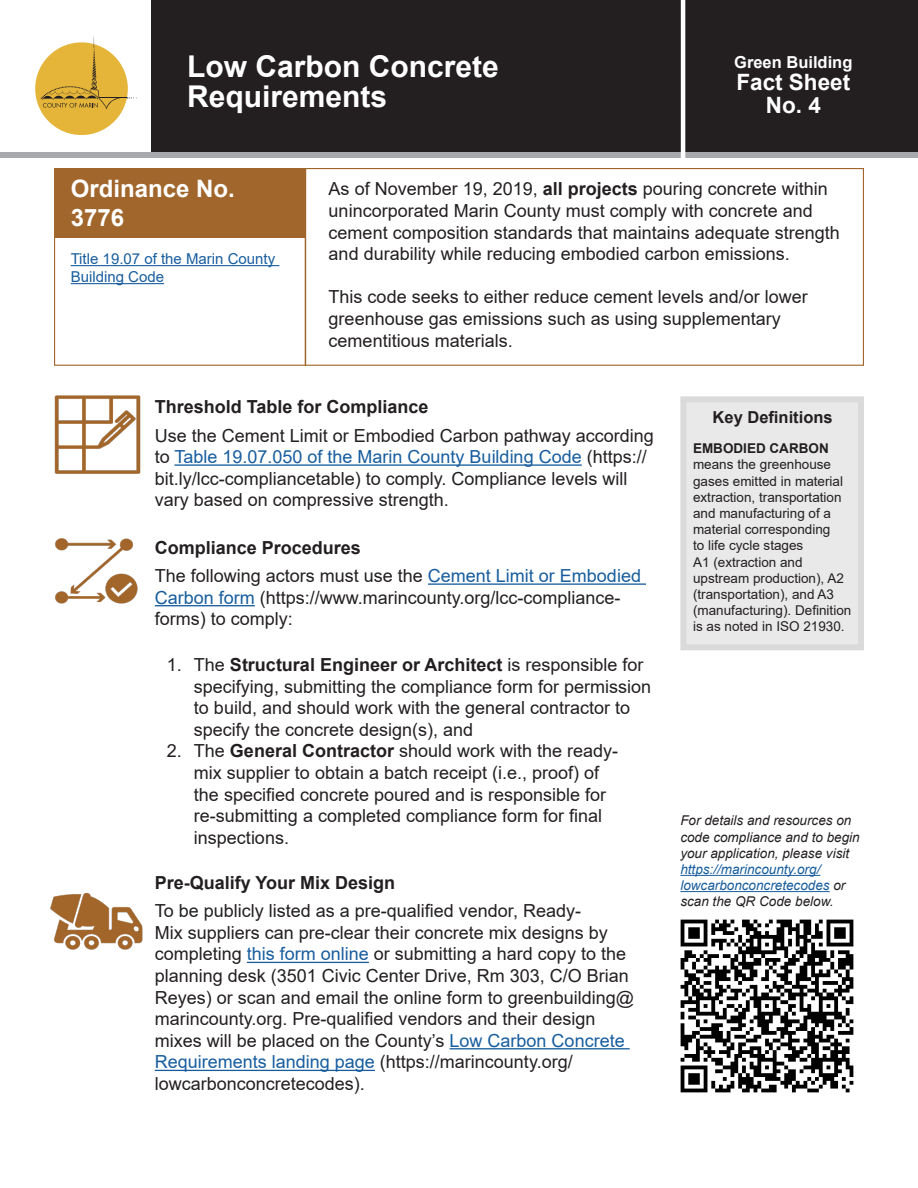
<style>
.page{position:relative;width:918px;height:1188px;background:#fff}
.page>*{position:absolute;margin:0;border:0;box-sizing:border-box;transform-origin:0 0}
.Heading_1_Title{font:700 30px/30px "Arial";color:#fff}
.Heading_2_Ordinance{font:700 24px "Arial";color:#fff}
.Heading_2_Factsheet{font:700 22.5px "Arial";color:#fff}
.t1{font:18px/21.6px "Arial";color:#231f20}
.Heading_3{font:700 18px "Arial";color:#231f20}
.t2{font:700 16.5px "Arial";color:#231f20}
.Heading_2_Factsheet-2{font:700 16.5px "Arial";color:#fff}
.Ordinance_subtitle{font:15px/18px "Arial";color:#175d9e}
.More_Info_Paragraph{font:13.5px/16.2px "Arial";color:#231f20}
.t3{font:italic 13.5px/16.2px "Arial";color:#231f20}
.t4{font:italic 13.5px/16.2px "Arial";color:#175d9e}
.s1{font-weight:700}
.s2{color:#175d9e}
.s3{color:#231f20}
</style>
<div class="page">
<div style="left:151px;top:0;width:767px;height:155px;background:#231f20"></div>
<div style="left:35px;top:42px;width:93px;height:93px;background:#e5b53a;border-radius:50%"></div>
<svg style="left:41px;top:36px;width:96px;height:73px"></svg>
<div style="left:54px;top:169px;width:251px;height:68px;background:#a1662c"></div>
<hr style="left:71px;top:265px;width:208px;height:1px;background:#175d9e">
<hr style="left:71px;top:283px;width:93px;height:1px;background:#175d9e">
<div style="left:54px;top:168px;width:810px;height:198px;border:1px solid #a1662c"></div>
<hr style="left:305px;top:168px;width:1px;height:198px;background:#a1662c">
<div style="left:0;top:153px;width:917px;height:5px;background:#a8a9ad"></div>
<hr style="left:681px;top:0;width:4px;height:162px;background:#fff">
<div style="left:680px;top:396px;width:184px;height:254px;background:linear-gradient(to right,#e8e8e9,#e7e7e8)"></div>
<img style="left:54px;top:395px;width:87px;height:79px">
<img style="left:55px;top:538px;width:83px;height:66px">
<img style="left:50px;top:892px;width:93px;height:58px">
<hr style="left:174px;top:464px;width:408px;height:2px;background:#175d9e">
<hr style="left:428px;top:583px;width:218px;height:2px;background:#175d9e">
<hr style="left:155px;top:605px;width:100px;height:1px;background:#175d9e">
<hr style="left:247px;top:962px;width:122px;height:1px;background:#175d9e">
<hr style="left:450px;top:1048px;width:180px;height:1px;background:#175d9e">
<hr style="left:155px;top:1070px;width:220px;height:1px;background:#175d9e">
<img style="left:680px;top:919px;width:174px;height:174px">
<hr style="left:680px;top:875px;width:140px;height:1px;background:#175d9e">
<hr style="left:680px;top:891px;width:150px;height:1px;background:#175d9e">
<p class="Heading_1_Title" style="left:187px;top:52px;width:313px">Low Carbon Concrete<br>Requirements</p>
<p class="Heading_2_Factsheet-2" style="left:734px;top:50px;width:120px">Green Building</p>
<p class="Heading_2_Factsheet" style="left:736px;top:66px;width:115px">Fact Sheet</p>
<p class="Heading_2_Factsheet" style="left:766px;top:89px;width:57px">No. 4</p>
<p class="Heading_2_Ordinance" style="left:71px;top:171px;width:166px">Ordinance No.</p>
<p class="Heading_2_Ordinance" style="left:71px;top:200px;width:55px">3776</p>
<p class="Ordinance_subtitle" style="left:71px;top:250px;width:206px">Title 19.07 of the Marin County<br>Building Code</p>
<p class="t1" style="left:329px;top:178px;width:513px">As of November 19, 2019, <span class="s1">all projects</span> pouring concrete within unincorporated Marin County must comply with concrete and cement composition standards that maintains adequate strength and durability while reducing embodied carbon emissions.</p>
<p class="t1" style="left:329px;top:286px;width:481px">This code seeks to either reduce cement levels and/or lower greenhouse gas emissions such as using supplementary cementitious materials.</p>
<p class="Heading_3" style="left:155px;top:394px;width:275px">Threshold Table for Compliance</p>
<p class="t1" style="left:155px;top:424px;width:501px">Use the Cement Limit or Embodied Carbon pathway according to <span class="s2">Table 19.07.050 of the Marin County Building Code</span> (https://</p>
<p class="t1" style="left:155px;top:468px;width:474px">bit.ly/lcc-compliancetable) to comply. Compliance levels will vary based on compressive strength.</p>
<p class="Heading_3" style="left:155px;top:535px;width:208px">Compliance Procedures</p>
<p class="t1" style="left:155px;top:565px;width:488px">The following actors must use the <span class="s2">Cement Limit or Embodied<br>Carbon form</span> (https://www.marincounty.org/lcc-compliance&shy;forms) to comply:</p>
<p class="t1" style="left:194px;top:654px;width:459px;text-indent:-27px">1. The <span class="s1">Structural Engineer or Architect</span> is responsible for specifying, submitting the compliance form for permission to build, and should work with the general contractor to specify the concrete design(s), and</p>
<p class="t1" style="left:194px;top:740px;width:426px;text-indent:-27px">2. The <span class="s1">General Contractor</span> should work with the ready&shy;mix supplier to obtain a batch receipt (i.e., proof) of the specified concrete poured and is responsible for re-submitting a completed compliance form for final inspections.</p>
<p class="Heading_3" style="left:155px;top:870px;width:242px">Pre-Qualify Your Mix Design</p>
<p class="t1" style="left:155px;top:900px;width:473px">To be publicly listed as a pre-qualified vendor, Ready-<br>Mix suppliers can pre-clear their concrete mix designs by completing <span class="s2">this form online</span> or submitting a hard copy to the</p>
<p class="t1" style="left:155px;top:965px;width:481px">planning desk (3501 Civic Center Drive, Rm 303, C/O Brian Reyes) or scan and email the online form to greenbuilding@ marincounty.org. Pre-qualified vendors and their design mixes will be placed on the County’s <span class="s2">Low Carbon Concrete Requirements landing page</span> (https://marincounty.org/ lowcarbonconcretecodes).</p>
<p class="t2" style="left:713px;top:406px;width:122px">Key Definitions</p>
<p class="More_Info_Paragraph" style="left:693px;top:440px;width:160px"><span class="s1">EMBODIED CARBON </span>means the greenhouse gases emitted in material extraction, transportation and manufacturing of a material corresponding<br>to life cycle stages<br>A1 (extraction and upstream production), A2 (transportation), and A3 (manufacturing). Definition is as noted in ISO 21930.</p>
<p class="t3" style="left:680px;top:813px;width:181px">For details and resources on code compliance and to begin your application, please visit</p>
<p class="t4" style="left:680px;top:861px;width:167px">https://marincounty.org/ lowcarbonconcretecodes <span class="s3">or scan the QR Code below.</span></p>
</div>
